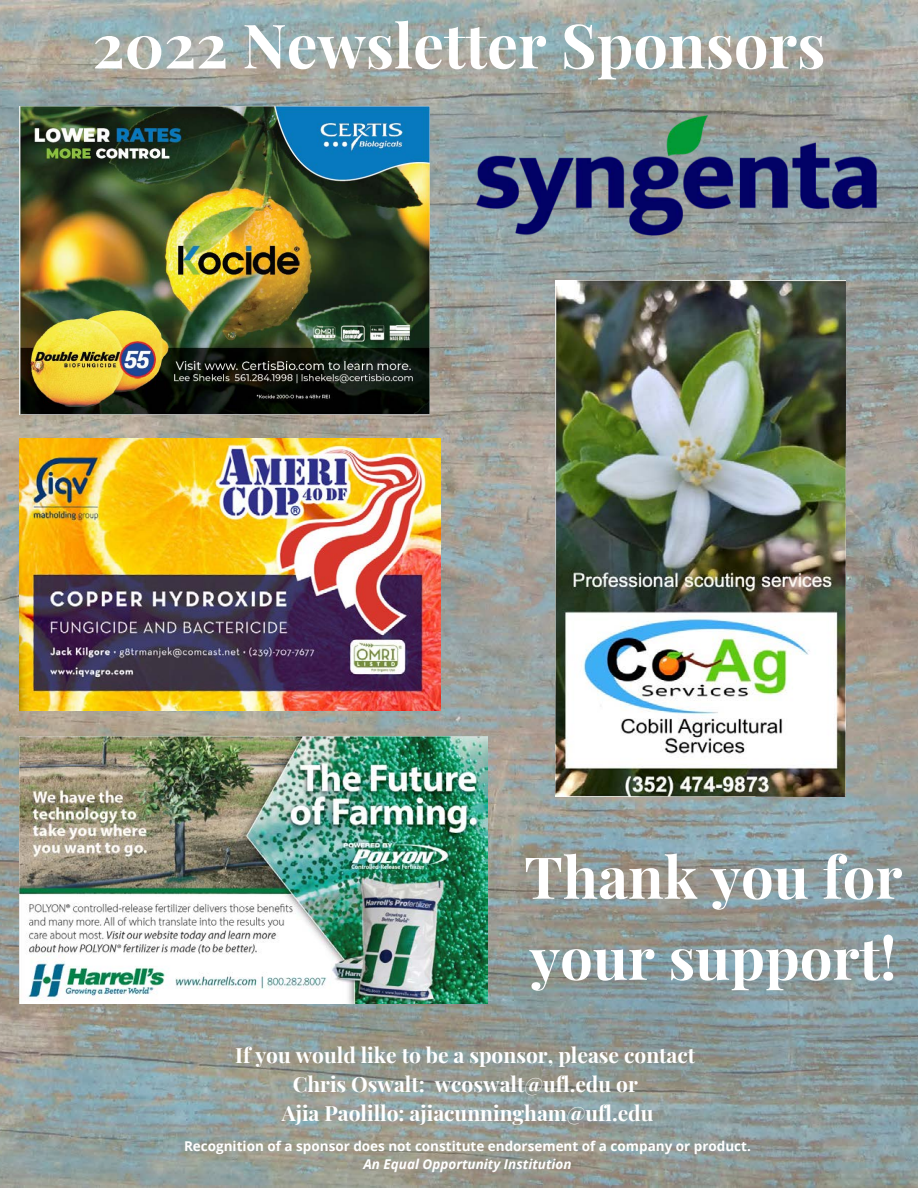
<style>
.page{position:relative;width:918px;height:1188px;background:#fff}
.page>*{position:absolute;margin:0;border:0;box-sizing:border-box;transform-origin:0 0}
.t1{font:700 61.2px "Playfair Display";color:#fff}
.t2{font:700 57.9px/81px "Playfair Display";color:#fff}
.t3{font:700 21px/29.2px "Playfair Display";color:#fff;text-align:center}
.t4{font:700 13.5px "Open Sans";color:#fff}
.t5{font:italic 700 13.5px "Open Sans";color:#fff}
</style>
<div class="page">
<img style="left:0;top:0;width:918px;height:1188px">
<img style="left:20px;top:107px;width:409px;height:307px">
<img style="left:468px;top:107px;width:417px;height:137px">
<img style="left:20px;top:439px;width:420px;height:271px">
<img style="left:556px;top:281px;width:290px;height:515px">
<img style="left:20px;top:736px;width:468px;height:268px">
<h1 class="t1" style="left:93px;top:2px;width:734px">2022 Newsletter Sponsors</h1>
<h2 class="t2" style="left:524px;top:834px;width:380px">Thank you for your support!</h2>
<p class="t3" style="left:235px;top:1040px;width:462px">If you would like to be a sponsor, please contact<br>Chris Oswalt: wcoswalt@ufl.edu or<br>Ajia Paolillo: ajiacunningham@ufl.edu</p>
<p class="t4" style="left:184px;top:1136px;width:568px">Recognition of a sponsor does not constitute endorsement of a company or product.</p>
<p class="t5" style="left:363px;top:1154px;width:210px">An Equal Opportunity Institution</p>
</div>
